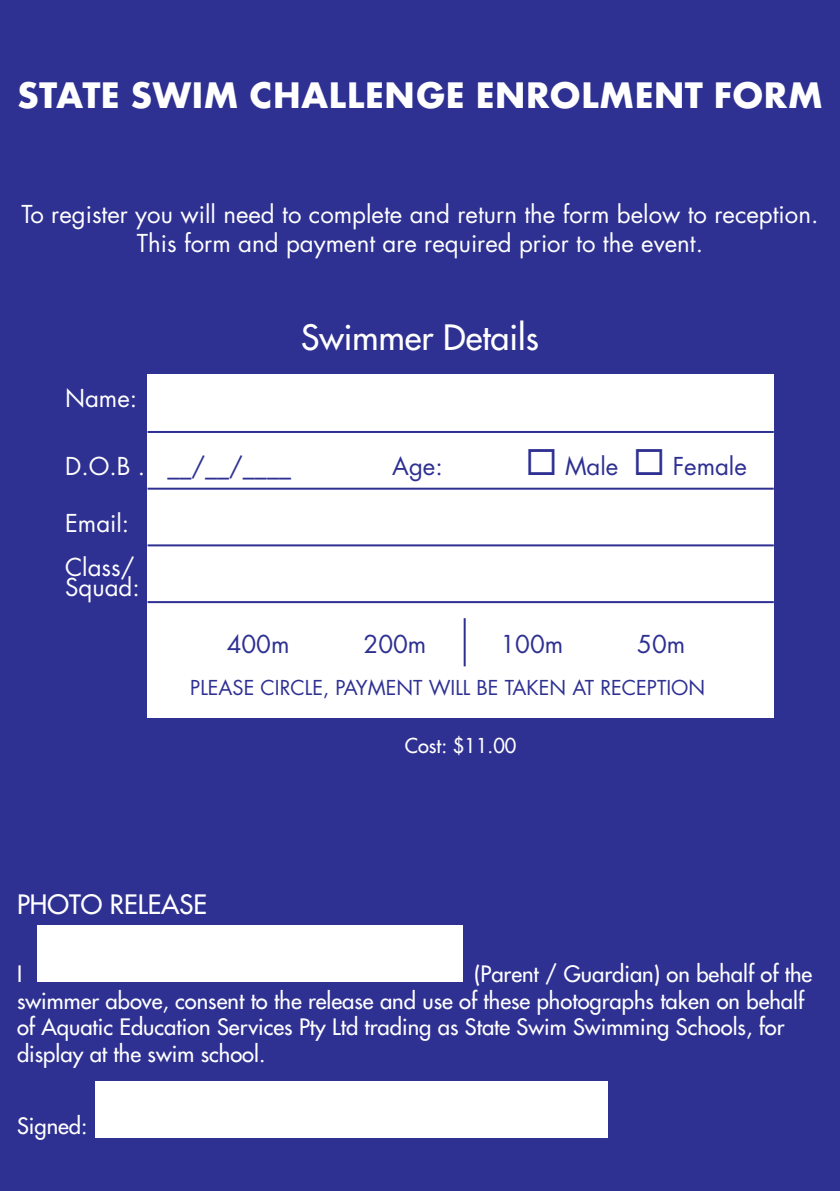
<style>
.page{position:relative;width:840px;height:1191px;background:#fff}
.page>*{position:absolute;margin:0;border:0;box-sizing:border-box;transform-origin:0 0}
.t1{font:700 34px "Futura";color:#fff}
.t2{font:34px "Futura";color:#fff}
.t3{font:26px "Futura";color:#fff}
.t4{font:24px/28.8px "Futura";color:#fff;text-align:center}
.t5{font:24px "Futura";color:#2e3092}
.t6{font:22px/26.4px "Futura";color:#fff}
.t7{font:20px "Futura";color:#2e3092}
.t8{font:20px "Futura";color:#fff}
.s1{color:#fff}
</style>
<div class="page">
<div style="left:0;top:0;width:839px;height:1191px;background:#2e3092"></div>
<div style="left:147px;top:374px;width:626px;height:343px;background:#fff"></div>
<hr style="left:147px;top:431px;width:626px;height:2px;background:#2e3092">
<hr style="left:147px;top:488px;width:626px;height:2px;background:#2e3092">
<hr style="left:147px;top:544px;width:626px;height:2px;background:#2e3092">
<hr style="left:147px;top:601px;width:626px;height:2px;background:#2e3092">
<hr style="left:463px;top:618px;width:2px;height:48px;background:#2e3092">
<div style="left:38px;top:925px;width:425px;height:57px;background:#fff"></div>
<div style="left:95px;top:1081px;width:512px;height:56px;background:#fff"></div>
<h1 class="t1" style="left:17px;top:70px;width:807px">STATE SWIM CHALLENGE ENROLMENT FORM</h1>
<p class="t4" style="left:21px;top:199px;width:798px">To register you will need to complete and return the form below to reception.<br>This form and payment are required prior to the event.</p>
<p class="t4" style="left:65px;top:383px;width:74px">Name:</p>
<h1 class="t2" style="left:301px;top:315px;width:239px">Swimmer Details</h1>
<p class="t5" style="left:65px;top:449px;width:227px"><span class="s1">D.O.B .</span> __/__/____</p>
<p class="t5" style="left:392px;top:449px;width:52px">Age:</p>
<p class="t5" style="left:525px;top:449px;width:223px">◻ Male ◻ Female</p>
<p class="t4" style="left:65px;top:500px;width:71px;line-height:44px;text-align:left">Email:<br>Class/</p>
<p class="t4" style="left:65px;top:572px;width:76px">Squad:</p>
<p class="t5" style="left:226px;top:628px;width:64px">400m</p>
<p class="t5" style="left:363px;top:628px;width:64px">200m</p>
<p class="t5" style="left:500px;top:628px;width:64px">100m</p>
<p class="t5" style="left:637px;top:628px;width:49px">50m</p>
<p class="t7" style="left:190px;top:674px;width:516px">PLEASE CIRCLE, PAYMENT WILL BE TAKEN AT RECEPTION</p>
<p class="t8" style="left:404px;top:732px;width:113px">Cost: $11.00</p>
<p class="t3" style="left:17px;top:887px;width:191px">PHOTO RELEASE</p>
<p class="t6" style="left:17px;top:960px;width:796px;text-indent:457px">(Parent / Guardian) on behalf of the swimmer above, consent to the release and use of these photographs taken on behalf of Aquatic Education Services Pty Ltd trading as State Swim Swimming Schools, for display at the swim school.</p>
<p class="t6" style="left:17px;top:960px;width:7px">I</p>
<p class="t6" style="left:17px;top:1112px;width:72px">Signed:</p>
</div>
